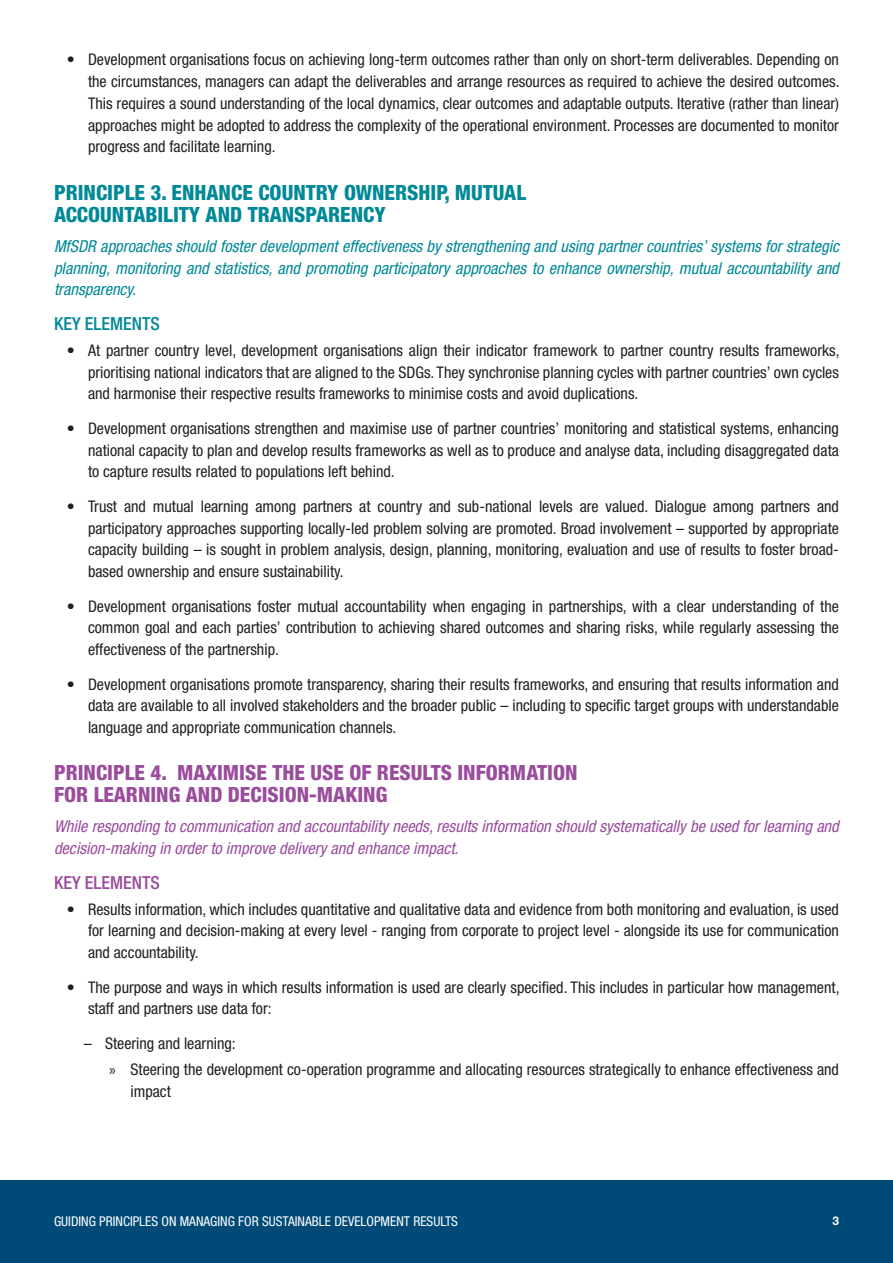
<style>
.page{position:relative;width:893px;height:1263px;background:#fff}
.page>*{position:absolute;margin:0;border:0;box-sizing:border-box;transform-origin:0 0}
.Principle_title{font:800 condensed 21px/21.8px "Helvetica Neue LT Std";color:#9a4c9d}
.Principle_title-2{font:800 condensed 21px/21.8px "Helvetica Neue LT Std";color:#008997}
.Key_elements_text{font:500 condensed 18px "Helvetica Neue LT Std";color:#008997}
.Key_elements_text-2{font:500 condensed 18px "Helvetica Neue LT Std";color:#9a4c9d}
.Text_bit_before_Key{font:italic condensed 16.5px/21.8px "Helvetica Neue LT Std";color:#008997;text-align:justify}
.Text_bit_before_Key-2{font:italic condensed 16.5px/21.8px "Helvetica Neue LT Std";color:#9a4c9d}
.t1{font:condensed 16.05px/21.8px "Helvetica Neue LT Std";color:#231f20;text-align:justify}
.t2{font:condensed 13.5px "Helvetica Neue LT Std";color:#fff}
.t3{font:700 12px "Helvetica Neue LT Std";color:#fff}
.s1{font-family:"Myriad Pro";font-stretch:normal}
</style>
<div class="page">
<div style="left:0;top:1180px;width:893px;height:83px;background:#004a77"></div>
<p class="t1" style="left:88px;top:49px;width:753px;text-indent:-21px">• Development organisations focus on achieving long-term outcomes rather than only on short-term deliverables. Depending on the circumstances, managers can adapt the deliverables and arrange resources as required to achieve the desired outcomes.<br>This requires a sound understanding of the local dynamics, clear outcomes and adaptable outputs. Iterative (rather than linear) approaches might be adopted to address the complexity of the operational environment. Processes are documented to monitor progress and facilitate learning.</p>
<p class="Principle_title-2" style="left:54px;top:181px;width:474px">PRINCIPLE 3. ENHANCE COUNTRY OWNERSHIP, MUTUAL<br>ACCOUNTABILITY AND TRANSPARENCY</p>
<p class="Text_bit_before_Key" style="left:54px;top:235px;width:786px">MfSDR approaches should foster development effectiveness by strengthening and using partner countries’ systems for strategic planning, monitoring and statistics, and promoting participatory approaches to enhance ownership, mutual accountability and transparency.</p>
<p class="Key_elements_text" style="left:54px;top:313px;width:107px">KEY ELEMENTS</p>
<p class="t1" style="left:88px;top:339px;width:753px;text-indent:-21px">• At partner country level, development organisations align their indicator framework to partner country results frameworks, prioritising national indicators that are aligned to the SDGs. They synchronise planning cycles with partner countries’ own cycles and harmonise their respective results frameworks to minimise costs and avoid duplications.</p>
<p class="t1" style="left:88px;top:417px;width:752px;text-indent:-21px">• Development organisations strengthen and maximise use of partner countries’ monitoring and statistical systems, enhancing national capacity to plan and develop results frameworks as well as to produce and analyse data, including disaggregated data to capture results related to populations left behind.</p>
<p class="t1" style="left:88px;top:495px;width:752px;text-indent:-21px">• Trust and mutual learning among partners at country and sub-national levels are valued. Dialogue among partners and participatory approaches supporting locally-led problem solving are promoted. Broad involvement – supported by appropriate capacity building – is sought in problem analysis, design, planning, monitoring, evaluation and use of results to foster broad&shy;based ownership and ensure sustainability.</p>
<p class="t1" style="left:88px;top:595px;width:753px;text-indent:-21px">• Development organisations foster mutual accountability when engaging in partnerships, with a clear understanding of the common goal and each parties’ contribution to achieving shared outcomes and sharing risks, while regularly assessing the effectiveness of the partnership.</p>
<p class="t1" style="left:88px;top:673px;width:752px;text-indent:-21px">• Development organisations promote transparency, sharing their results frameworks, and ensuring that results information and data are available to all involved stakeholders and the broader public – including to specific target groups with understandable language and appropriate communication channels.</p>
<p class="Principle_title" style="left:54px;top:762px;width:525px">PRINCIPLE 4. MAXIMISE THE USE OF RESULTS INFORMATION<br>FOR LEARNING AND DECISION-MAKING</p>
<p class="Text_bit_before_Key-2" style="left:54px;top:816px;width:786px">While responding to communication and accountability needs, results information should systematically be used for learning and decision-making in order to improve delivery and enhance impact.</p>
<p class="Key_elements_text-2" style="left:54px;top:871px;width:107px">KEY ELEMENTS</p>
<p class="t1" style="left:88px;top:898px;width:752px;text-indent:-21px">• Results information, which includes quantitative and qualitative data and evidence from both monitoring and evaluation, is used for learning and decision-making at every level - ranging from corporate to project level - alongside its use for communication and accountability.</p>
<p class="t1" style="left:88px;top:976px;width:753px;text-indent:-21px">• The purpose and ways in which results information is used are clearly specified. This includes in particular how management, staff and partners use data for:</p>
<p class="t1" style="left:84px;top:1032px;width:153px">– Steering and learning:</p>
<p class="t1" style="left:131px;top:1058px;width:710px;text-indent:-21px"><span class="s1">»</span> Steering the development co-operation programme and allocating resources strategically to enhance effectiveness and impact</p>
<p class="t2" style="left:54px;top:1214px;width:406px">GUIDING PRINCIPLES ON MANAGING FOR SUSTAINABLE DEVELOPMENT RESULTS</p>
<p class="t3" style="left:832px;top:1213px;width:8px">3</p>
</div>
